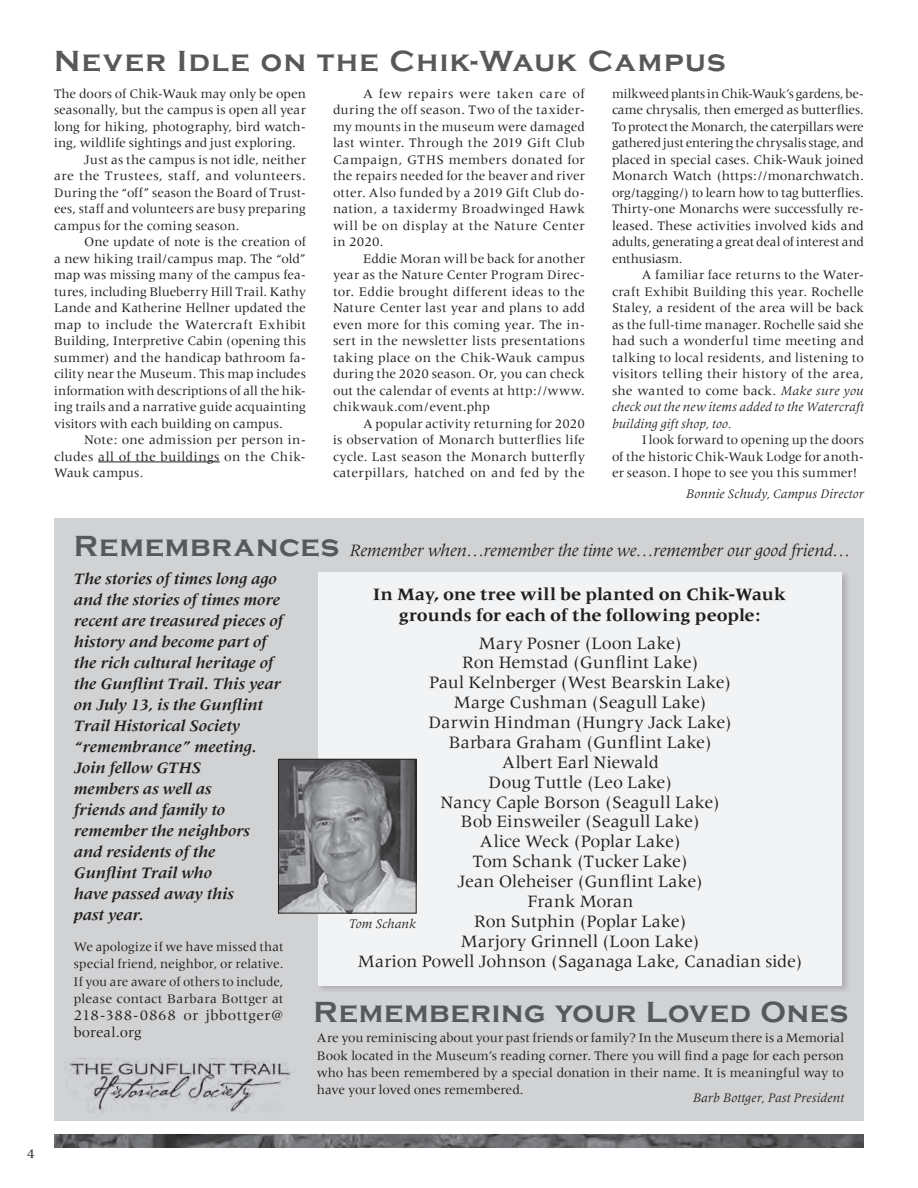
<style>
.page{position:relative;width:918px;height:1188px;background:#fff}
.page>*{position:absolute;margin:0;border:0;box-sizing:border-box;transform-origin:0 0}
.t1{font:700 30px "Copperplate Gothic";letter-spacing:.035em;color:#57585a}
.t2{font:18px/19.8px "Meridien";color:#231f20;text-align:center}
.t3{font:700 18px/21px "Meridien";letter-spacing:-.005em;color:#231f20;text-align:center}
.t4{font:italic 18px "Meridien";letter-spacing:-.015em;color:#231f20}
.t5{font:italic 700 16.5px/21px "Meridien";color:#231f20}
.t6{font:15px/17.2px "Meridien";letter-spacing:.025em;color:#231f20}
.t7{font:13.5px/16.5px "Meridien";letter-spacing:.01em;color:#231f20;text-align:justify}
.t8{font:italic 13.5px "Meridien";letter-spacing:.01em;color:#231f20}
.t9{font:13.5px "Meridien";letter-spacing:.03em;color:#231f20}
.s1{font-style:italic}
.s2{font-family:"Copperplate Gothic";font-weight:700;font-style:normal;font-size:30px;color:#57585a}
</style>
<div class="page">
<hr style="left:98px;top:462px;width:122px;height:1px;background:#231f20">
<img style="left:54px;top:1134px;width:810px;height:14px">
<div style="left:54px;top:518px;width:810px;height:602px;background:#d1d2d4"></div>
<div style="left:317px;top:571px;width:534px;height:423px;background:#231f20;opacity:.2"></div>
<div style="left:319px;top:572px;width:523px;height:414px;background:#f2f3f4"></div>
<img style="left:69px;top:1058px;width:223px;height:54px">
<img style="left:280px;top:761px;width:135px;height:151px">
<div style="left:278px;top:759px;width:139px;height:155px;border:1px solid #231f20"></div>
<p class="t7" style="left:27px;top:1145px;width:9px">4</p>
<h1 class="t1" style="left:54px;top:45px;width:673px">Never Idle on the Chik-Wauk Campus</h1>
<p class="t7" style="left:54px;top:85px;width:253px">The doors of Chik-Wauk may only be open</p>
<p class="t7" style="left:54px;top:101px;width:253px">seasonally, but the campus is open all year</p>
<p class="t7" style="left:54px;top:118px;width:254px">long for hiking, photography, bird watch-</p>
<p class="t7" style="left:54px;top:134px;width:243px">ing, wildlife sightings and just exploring.</p>
<p class="t7" style="left:84px;top:151px;width:223px">Just as the campus is not idle, neither</p>
<p class="t9" style="left:54px;top:168px;width:253px">are the Trustees, staff, and volunteers.</p>
<p class="t7" style="left:54px;top:184px;width:253px">During the “off” season the Board of Trust-</p>
<p class="t7" style="left:54px;top:200px;width:253px">ees, staff and volunteers are busy preparing</p>
<p class="t7" style="left:54px;top:217px;width:187px">campus for the coming season.</p>
<p class="t7" style="left:84px;top:233px;width:224px">One update of note is the creation of</p>
<p class="t7" style="left:54px;top:250px;width:253px">a new hiking trail/campus map. The “old”</p>
<p class="t7" style="left:54px;top:266px;width:254px">map was missing many of the campus fea-</p>
<p class="t7" style="left:54px;top:283px;width:253px">tures, including Blueberry Hill Trail. Kathy</p>
<p class="t7" style="left:54px;top:299px;width:253px">Lande and Katherine Hellner updated the</p>
<p class="t7" style="left:54px;top:316px;width:253px">map to include the Watercraft Exhibit</p>
<p class="t7" style="left:54px;top:332px;width:253px">Building, Interpretive Cabin (opening this</p>
<p class="t7" style="left:54px;top:349px;width:253px">summer) and the handicap bathroom fa-</p>
<p class="t7" style="left:54px;top:365px;width:253px">cility near the Museum. This map includes</p>
<p class="t7" style="left:54px;top:382px;width:253px">information with descriptions of all the hik-</p>
<p class="t7" style="left:54px;top:398px;width:253px">ing trails and a narrative guide acquainting</p>
<p class="t7" style="left:54px;top:415px;width:230px">visitors with each building on campus.</p>
<p class="t7" style="left:84px;top:431px;width:224px">Note: one admission per person in-</p>
<p class="t7" style="left:54px;top:448px;width:253px">cludes all of the buildings on the Chik-</p>
<p class="t7" style="left:54px;top:464px;width:91px">Wauk campus.</p>
<p class="t7" style="left:612px;top:85px;width:253px">milkweed plants in Chik-Wauk’s gardens, be&shy;came chrysalis, then emerged as butterflies.<br>To protect the Monarch, the caterpillars were gathered just entering the chrysalis stage, and placed in special cases. Chik-Wauk joined Monarch Watch (https://monarchwatch. org/tagging/) to learn how to tag butterflies.<br>Thirty-one Monarchs were successfully re&shy;leased. These activities involved kids and adults, generating a great deal of interest and enthusiasm.</p>
<p class="t7" style="left:612px;top:266px;width:254px;text-indent:30px">A familiar face returns to the Water&shy;craft Exhibit Building this year. Rochelle Staley, a resident of the area will be back as the full-time manager. Rochelle said she had such a wonderful time meeting and talking to local residents, and listening to visitors telling their history of the area, she wanted to come back. <span class="s1">Make sure you check out the new items added to the Watercraft building gift shop, too.</span></p>
<p class="t7" style="left:612px;top:431px;width:254px;text-indent:30px">I look forward to opening up the doors of the historic Chik-Wauk Lodge for anoth&shy;er season. I hope to see you this summer!</p>
<p class="t8" style="left:686px;top:487px;width:180px">Bonnie Schudy, Campus Director</p>
<h2 class="t4" style="left:74px;top:541px;width:778px"><span class="s2">Remembrances</span> Remember when…remember the time we…remember our good friend…</h2>
<p class="t7" style="left:333px;top:85px;width:254px;text-indent:30px">A few repairs were taken care of during the off season. Two of the taxider&shy;my mounts in the museum were damaged last winter. Through the 2019 Gift Club Campaign, GTHS members donated for the repairs needed for the beaver and river otter. Also funded by a 2019 Gift Club do&shy;nation, a taxidermy Broadwinged Hawk will be on display at the Nature Center in 2020.</p>
<p class="t7" style="left:333px;top:250px;width:254px;text-indent:30px">Eddie Moran will be back for another year as the Nature Center Program Direc&shy;tor. Eddie brought different ideas to the Nature Center last year and plans to add even more for this coming year. The in&shy;sert in the newsletter lists presentations taking place on the Chik-Wauk campus during the 2020 season. Or, you can check out the calendar of events at http://www. chikwauk.com/event.php</p>
<p class="t7" style="left:333px;top:415px;width:254px;text-indent:30px">A popular activity returning for 2020 is observation of Monarch butterflies life cycle. Last season the Monarch butterfly caterpillars, hatched on and fed by the</p>
<p class="t5" style="left:74px;top:568px;width:211px">The stories of times long ago and the stories of times more recent are treasured pieces of history and become part of the rich cultural heritage of the Gunflint Trail. This year on July 13, is the Gunflint<br>Trail Historical Society “remembrance” meeting.<br>Join fellow GTHS<br>members as well as<br>friends and family to remember the neighbors<br>and residents of the<br>Gunflint Trail who<br>have passed away this<br>past year.</p>
<p class="t7" style="left:74px;top:938px;width:211px;line-height:17.2px">We apologize if we have missed that special friend, neighbor, or relative.<br>If you are aware of others to include, please contact Barbara Bottger at</p>
<p class="t6" style="left:74px;top:1007px;width:211px">218-388-0868 or jbbottger@ boreal.org</p>
<h2 class="t3" style="left:373px;top:584px;width:414px">In May, one tree will be planted on Chik-Wauk grounds for each of the following people:</h2>
<p class="t2" style="left:358px;top:633px;width:447px">Mary Posner (Loon Lake)<br>Ron Hemstad (Gunflint Lake)<br>Paul Kelnberger (West Bearskin Lake)<br>Marge Cushman (Seagull Lake)<br>Darwin Hindman (Hungry Jack Lake)<br>Barbara Graham (Gunflint Lake)<br>Albert Earl Niewald<br>Doug Tuttle (Leo Lake)<br>Nancy Caple Borson (Seagull Lake)<br>Bob Einsweiler (Seagull Lake)<br>Alice Weck (Poplar Lake)<br>Tom Schank (Tucker Lake)<br>Jean Oleheiser (Gunflint Lake)<br>Frank Moran<br>Ron Sutphin (Poplar Lake)<br>Marjory Grinnell (Loon Lake)<br>Marion Powell Johnson (Saganaga Lake, Canadian side)</p>
<p class="t8" style="left:349px;top:917px;width:68px">Tom Schank</p>
<h1 class="t1" style="left:314px;top:995px;width:536px">Remembering your Loved Ones</h1>
<p class="t7" style="left:317px;top:1029px;width:529px;line-height:17.2px">Are you reminiscing about your past friends or family? In the Museum there is a Memorial Book located in the Museum’s reading corner. There you will find a page for each person who has been remembered by a special donation in their name. It is meaningful way to have your loved ones remembered.</p>
<p class="t8" style="left:693px;top:1090px;width:153px">Barb Bottger, Past President</p>
</div>
